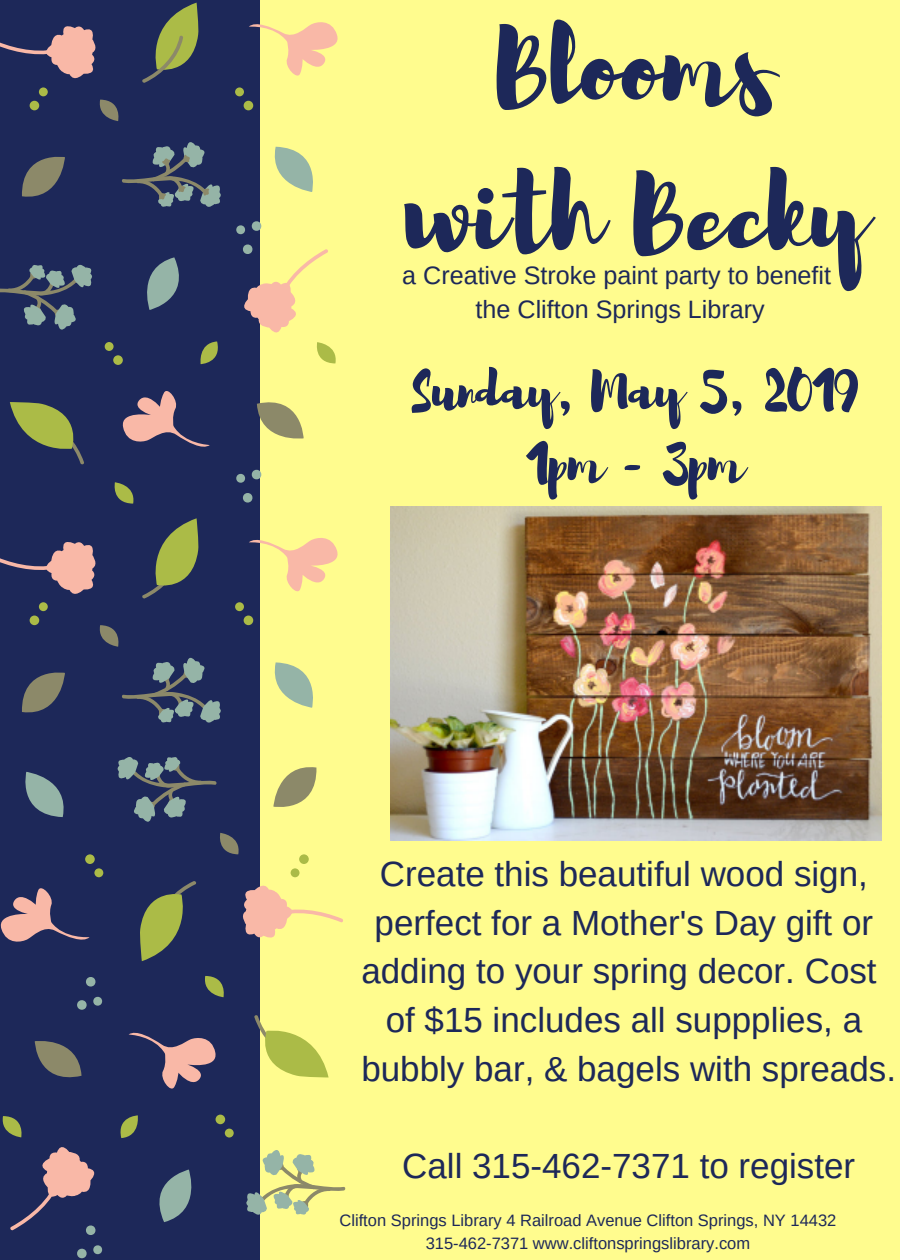
<style>
.page{position:relative;width:900px;height:1260px;background:#fff}
.page>*{position:absolute;margin:0;border:0;box-sizing:border-box;transform-origin:0 0}
.t1{font:105px/146.2px "Brusher";color:#1d2859;text-align:center}
.t2{font:52.5px/73px "Brusher";color:#1d2859;text-align:center}
.t3{font:35px/48.8px "Arimo";color:#1d2859;text-align:center}
.t4{font:25.25px/33.8px "Arimo";color:#1d2859;text-align:center}
.t5{font:16.5px/22.5px "Arimo";color:#1d2859;text-align:center}
</style>
<div class="page">
<div style="left:0;top:0;width:870px;height:1260px;background:#1d2859"></div>
<div style="left:261px;top:0;width:639px;height:1260px;background:#fffc8e"></div>
<svg style="left:257px;top:394px;width:47px;height:50px"></svg>
<svg style="left:22px;top:672px;width:43px;height:41px"></svg>
<svg style="left:0;top:542px;width:96px;height:52px"></svg>
<svg style="left:249px;top:534px;width:89px;height:63px"></svg>
<svg style="left:122px;top:391px;width:88px;height:56px"></svg>
<svg style="left:0;top:264px;width:92px;height:66px"></svg>
<svg style="left:147px;top:257px;width:32px;height:53px"></svg>
<svg style="left:99px;top:625px;width:122px;height:98px"></svg>
<svg style="left:274px;top:662px;width:39px;height:46px"></svg>
<svg style="left:236px;top:221px;width:26px;height:14px"></svg>
<svg style="left:236px;top:469px;width:26px;height:14px"></svg>
<svg style="left:243px;top:493px;width:10px;height:10px"></svg>
<svg style="left:200px;top:341px;width:18px;height:23px"></svg>
<svg style="left:114px;top:482px;width:20px;height:22px"></svg>
<svg style="left:243px;top:244px;width:93px;height:119px"></svg>
<svg style="left:142px;top:518px;width:57px;height:81px"></svg>
<svg style="left:10px;top:402px;width:74px;height:63px"></svg>
<div style="left:105px;top:342px;width:9px;height:9px;background:#abbb47;border-radius:50%"></div>
<div style="left:113px;top:355px;width:10px;height:10px;background:#abbb47;border-radius:50%"></div>
<div style="left:235px;top:602px;width:9px;height:9px;background:#abbb47;border-radius:50%"></div>
<div style="left:244px;top:616px;width:9px;height:9px;background:#abbb47;border-radius:50%"></div>
<div style="left:39px;top:602px;width:9px;height:9px;background:#abbb47;border-radius:50%"></div>
<div style="left:30px;top:616px;width:9px;height:9px;background:#abbb47;border-radius:50%"></div>
<svg style="left:274px;top:147px;width:39px;height:45px"></svg>
<svg style="left:0;top:26px;width:96px;height:53px"></svg>
<svg style="left:249px;top:18px;width:89px;height:63px"></svg>
<div style="left:235px;top:87px;width:9px;height:9px;background:#abbb47;border-radius:50%"></div>
<div style="left:244px;top:101px;width:9px;height:9px;background:#abbb47;border-radius:50%"></div>
<div style="left:39px;top:87px;width:9px;height:9px;background:#abbb47;border-radius:50%"></div>
<div style="left:30px;top:101px;width:9px;height:9px;background:#abbb47;border-radius:50%"></div>
<svg style="left:122px;top:142px;width:99px;height:65px"></svg>
<svg style="left:22px;top:156px;width:43px;height:41px"></svg>
<svg style="left:99px;top:100px;width:20px;height:21px"></svg>
<svg style="left:142px;top:3px;width:57px;height:80px"></svg>
<svg style="left:35px;top:1041px;width:47px;height:37px"></svg>
<svg style="left:273px;top:767px;width:44px;height:40px"></svg>
<svg style="left:243px;top:880px;width:100px;height:63px"></svg>
<svg style="left:1px;top:888px;width:89px;height:54px"></svg>
<svg style="left:129px;top:1032px;width:87px;height:57px"></svg>
<svg style="left:246px;top:1144px;width:100px;height:74px"></svg>
<svg style="left:159px;top:1170px;width:33px;height:52px"></svg>
<svg style="left:117px;top:757px;width:122px;height:97px"></svg>
<svg style="left:25px;top:772px;width:39px;height:45px"></svg>
<svg style="left:93px;top:1245px;width:10px;height:10px"></svg>
<svg style="left:77px;top:1248px;width:10px;height:11px"></svg>
<svg style="left:93px;top:996px;width:10px;height:10px"></svg>
<svg style="left:77px;top:1000px;width:10px;height:10px"></svg>
<svg style="left:86px;top:977px;width:10px;height:10px"></svg>
<svg style="left:120px;top:1115px;width:18px;height:23px"></svg>
<svg style="left:205px;top:976px;width:19px;height:21px"></svg>
<svg style="left:2px;top:1116px;width:94px;height:119px"></svg>
<svg style="left:140px;top:881px;width:56px;height:80px"></svg>
<svg style="left:254px;top:1014px;width:75px;height:63px"></svg>
<div style="left:225px;top:1129px;width:9px;height:9px;background:#abbb47;border-radius:50%"></div>
<div style="left:216px;top:1115px;width:9px;height:9px;background:#abbb47;border-radius:50%"></div>
<div style="left:94px;top:868px;width:9px;height:9px;background:#abbb47;border-radius:50%"></div>
<div style="left:85px;top:854px;width:10px;height:10px;background:#abbb47;border-radius:50%"></div>
<div style="left:291px;top:868px;width:9px;height:9px;background:#abbb47;border-radius:50%"></div>
<div style="left:299px;top:854px;width:10px;height:10px;background:#abbb47;border-radius:50%"></div>
<img style="left:391px;top:507px;width:491px;height:334px">
<h1 class="t1" style="left:404px;top:-11px;width:463px">Blooms with Becky</h1>
<p class="t4" style="left:402px;top:259px;width:430px">a Creative Stroke paint party to benefit the Clifton Springs Library</p>
<h2 class="t2" style="left:412px;top:351px;width:448px">Sunday, May 5, 2019<br>1pm - 3pm</h2>
<p class="t3" style="left:361px;top:849px;width:536px">Create this beautiful wood sign, perfect for a Mother's Day gift or adding to your spring decor. Cost of $15 includes all suppplies, a bubbly bar, &amp; bagels with spreads.</p>
<p class="t3" style="left:402px;top:1142px;width:455px">Call 315-462-7371 to register</p>
<p class="t5" style="left:339px;top:1209px;width:498px">Clifton Springs Library 4 Railroad Avenue Clifton Springs, NY 14432<br>315-462-7371 www.cliftonspringslibrary.com</p>
</div>
